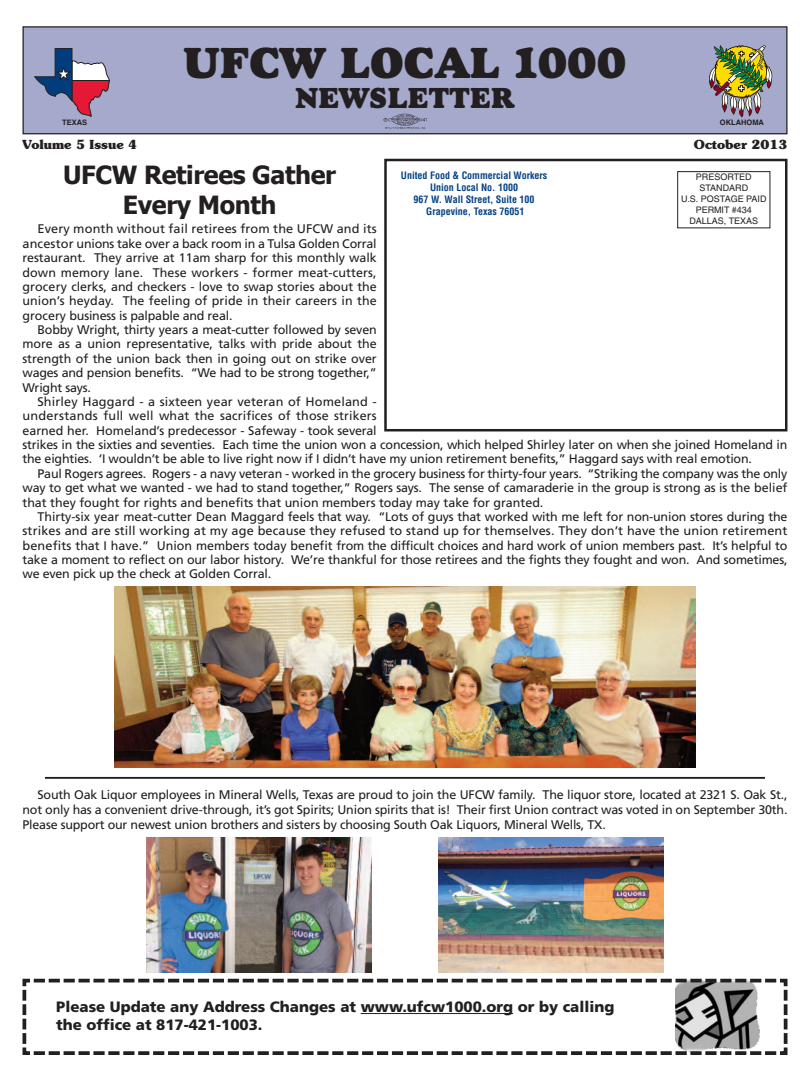
<style>
.page{position:relative;width:810px;height:1080px;background:#fff}
.page>*{position:absolute;margin:0;border:0;box-sizing:border-box;transform-origin:0 0}
.t1{font:45px "Goudy Heavyface BT";color:#231f20}
.t2{font:30px "Goudy Heavyface BT";color:#231f20}
.t3{font:700 25px/30px "Tahoma";letter-spacing:-.015em;color:#231f20;text-align:center}
.t4{font:900 15px/18px "Frutiger";color:#231f20}
.t5{font:12.5px/14.4px "Frutiger";letter-spacing:-.015em;color:#231f20;text-align:justify}
.t6{font:700 12.5px "Souvenir";color:#231f20}
.t7{font:700 condensed 10px/12px "Helvetica";color:#054286;text-align:center}
.t8{font:9px/10.8px "Helvetica";color:#231f20;text-align:center}
.t9{font:700 7.5px "Helvetica";color:#231f20}
</style>
<div class="page">
<div style="left:23px;top:27px;width:764px;height:107px;background:#a5aacc"></div>
<div style="left:22px;top:26px;width:766px;height:108px;border:1px solid #231f20"></div>
<svg style="left:709px;top:45px;width:63px;height:72px"></svg>
<img style="left:383px;top:113px;width:44px;height:16px">
<svg style="left:34px;top:48px;width:76px;height:69px"></svg>
<div style="left:384px;top:159px;width:404px;height:272px;border:2px solid #231f20"></div>
<div style="left:677px;top:171px;width:93px;height:57px;border:1px solid #231f20"></div>
<img style="left:114px;top:587px;width:581px;height:180px">
<img style="left:146px;top:838px;width:225px;height:134px">
<img style="left:439px;top:838px;width:225px;height:134px">
<hr style="left:45px;top:777px;width:720px;height:2px;background:#231f20">
<svg style="left:22px;top:978px;width:766px;height:77px"></svg>
<hr style="left:361px;top:1013px;width:152px;height:1px;background:#231f20">
<h1 class="t1" style="left:184px;top:46px;width:444px">UFCW LOCAL 1000</h1>
<h2 class="t2" style="left:295px;top:87px;width:221px">NEWSLETTER</h2>
<p class="t9" style="left:62px;top:120px;width:26px">TEXAS</p>
<h3 class="t3" style="left:63px;top:159px;width:274px">UFCW Retirees Gather<br>Every Month</h3>
<p class="t5" style="left:22px;top:223px;width:356px;text-indent:15px">Every month without fail retirees from the UFCW and its ancestor unions take over a back room in a Tulsa Golden Corral restaurant. They arrive at 11am sharp for this monthly walk down memory lane. These workers - former meat-cutters, grocery clerks, and checkers - love to swap stories about the union’s heyday. The feeling of pride in their careers in the grocery business is palpable and real.</p>
<p class="t5" style="left:23px;top:324px;width:356px;text-indent:15px">Bobby Wright, thirty years a meat-cutter followed by seven more as a union representative, talks with pride about the strength of the union back then in going out on strike over wages and pension benefits. “We had to be strong together,” Wright says.</p>
<p class="t5" style="left:22px;top:395px;width:767px;text-align:left;text-indent:15px">Shirley Haggard - a sixteen year veteran of Homeland -<br>understands full well what the sacrifices of those strikers<br>earned her. Homeland’s predecessor - Safeway - took several<br>strikes in the sixties and seventies. Each time the union won a concession, which helped Shirley later on when she joined Homeland in the eighties. ‘I wouldn’t be able to live right now if I didn’t have my union retirement benefits,” Haggard says with real emotion.</p>
<p class="t5" style="left:23px;top:467px;width:767px;text-indent:15px">Paul Rogers agrees. Rogers - a navy veteran - worked in the grocery business for thirty-four years. “Striking the company was the only way to get what we wanted - we had to stand together,” Rogers says. The sense of camaraderie in the group is strong as is the belief that they fought for rights and benefits that union members today may take for granted.</p>
<p class="t5" style="left:22px;top:510px;width:767px;text-indent:15px">Thirty-six year meat-cutter Dean Maggard feels that way. “Lots of guys that worked with me left for non-union stores during the strikes and are still working at my age because they refused to stand up for themselves. They don’t have the union retirement benefits that I have.” Union members today benefit from the difficult choices and hard work of union members past. It’s helpful to take a moment to reflect on our labor history. We’re thankful for those retirees and the fights they fought and won. And sometimes, we even pick up the check at Golden Corral.</p>
<p class="t9" style="left:720px;top:120px;width:46px">OKLAHOMA</p>
<p class="t6" style="left:22px;top:139px;width:116px">Volume 5 Issue 4</p>
<p class="t6" style="left:694px;top:139px;width:95px">October 2013</p>
<p class="t7" style="left:401px;top:169px;width:148px">United Food &amp; Commercial Workers<br>Union Local No. 1000<br>967 W. Wall Street, Suite 100<br>Grapevine, Texas 76051</p>
<p class="t8" style="left:681px;top:173px;width:87px">PRESORTED<br>STANDARD<br>U.S. POSTAGE PAID<br>PERMIT #434<br>DALLAS, TEXAS</p>
<p class="t5" style="left:22px;top:788px;width:767px;line-height:15px;text-indent:15px">South Oak Liquor employees in Mineral Wells, Texas are proud to join the UFCW family. The liquor store, located at 2321 S. Oak St., not only has a convenient drive-through, it’s got Spirits; Union spirits that is! Their first Union contract was voted in on September 30th.<br>Please support our newest union brothers and sisters by choosing South Oak Liquors, Mineral Wells, TX.</p>
<p class="t4" style="left:56px;top:999px;width:560px">Please Update any Address Changes at www.ufcw1000.org or by calling the office at 817-421-1003.</p>
</div>
